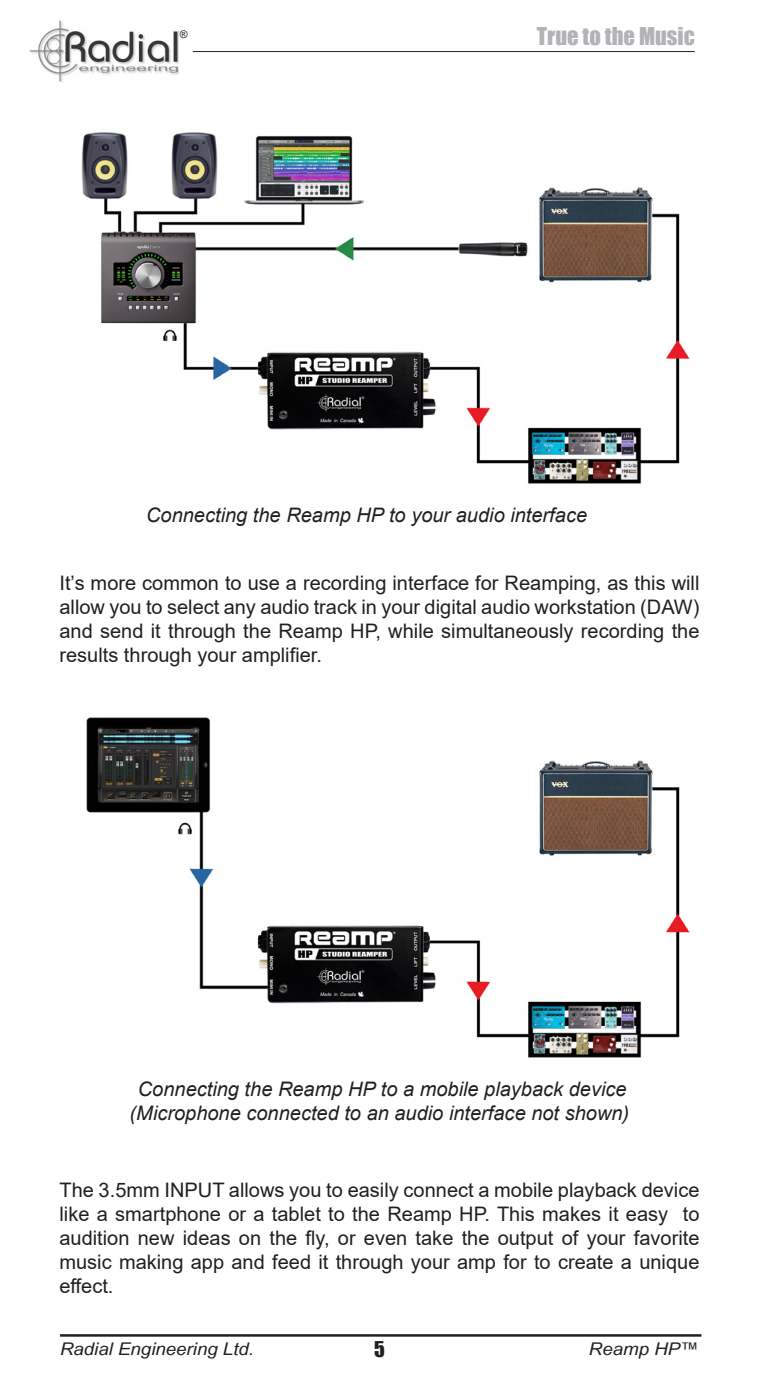
<style>
.page{position:relative;width:759px;height:1382px;background:#fff}
.page>*{position:absolute;margin:0;border:0;box-sizing:border-box;transform-origin:0 0}
.t1{font:22.5px "Impact";color:#b2b3b7}
.Header_1{font:20px/24px "Arial";color:#231f20;text-align:justify}
.Body_Text{font:italic 20px "Arial";color:#231f20}
.t2{font:20px "Impact";color:#231f20}
.t3{font:italic 17.5px "Arial Narrow";color:#231f20;scale:1.3 1}
.t4{font:italic 10.5px "Arial";color:#231f20}
</style>
<div class="page">
<hr style="left:60px;top:1334px;width:641px;height:3px;background:#231f20">
<img style="left:29px;top:21px;width:149px;height:61px">
<hr style="left:193px;top:51px;width:501px;height:1px;background:#231f20">
<img style="left:81px;top:132px;width:609px;height:352px">
<img style="left:86px;top:717px;width:604px;height:341px">
<p class="t4" style="left:179px;top:27px;width:9px">®</p>
<p class="t1" style="left:536px;top:19px;width:159px">True to the Music</p>
<p class="Body_Text" style="left:146px;top:502px;width:442px">Connecting the Reamp HP to your audio interface</p>
<p class="Header_1" style="left:59px;top:571px;width:641px">It’s more common to use a recording interface for Reamping, as this will allow you to select any audio track in your digital audio workstation (DAW) and send it through the Reamp HP, while simultaneously recording the results through your amplifier.</p>
<p class="Body_Text" style="left:138px;top:1076px;width:490px">Connecting the Reamp HP to a mobile playback device</p>
<p class="Body_Text" style="left:130px;top:1100px;width:501px">(Microphone connected to an audio interface not shown)</p>
<p class="Header_1" style="left:59px;top:1178px;width:641px">The 3.5mm INPUT allows you to easily connect a mobile playback device like a smartphone or a tablet to the Reamp HP. This makes it easy to audition new ideas on the fly, or even take the output of your favorite music making app and feed it through your amp for to create a unique effect.</p>
<p class="t2" style="left:374px;top:1333px;width:12px">5</p>
<p class="t3" style="left:60px;top:1336px;width:151px">Radial Engineering Ltd.</p>
<p class="t3" style="left:588px;top:1337px;width:86px">Reamp HP™</p>
</div>
